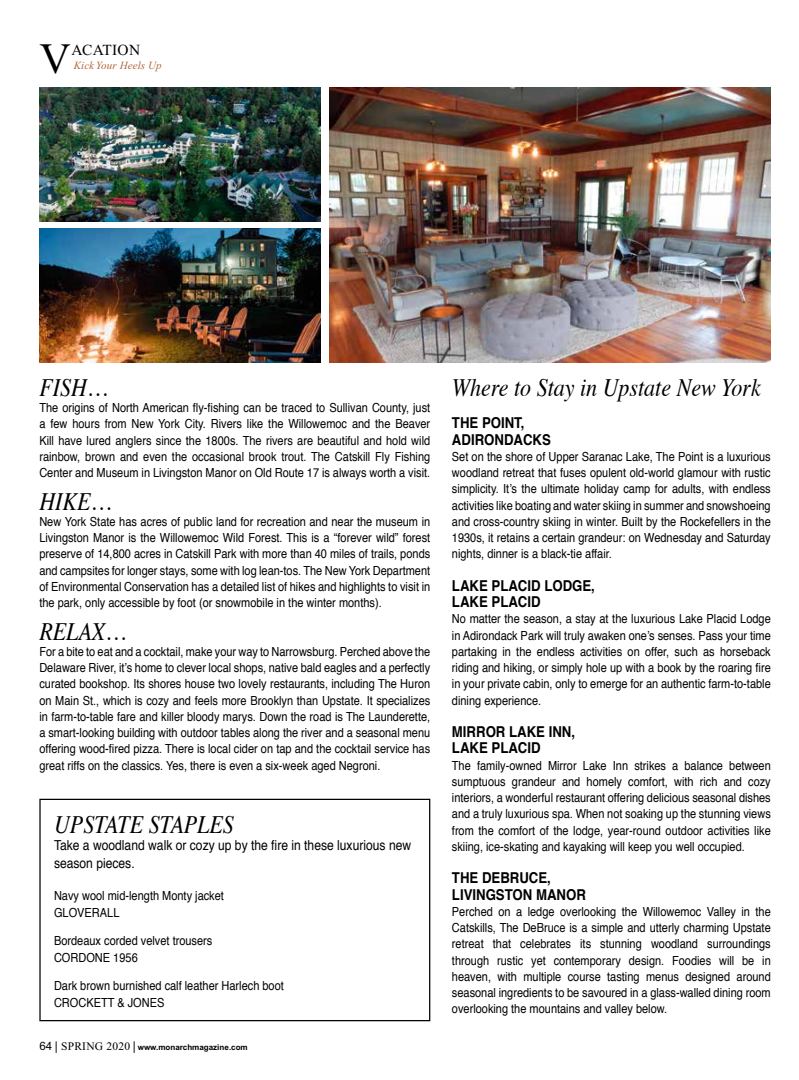
<style>
.page{position:relative;width:799px;height:1080px;background:#fff}
.page>*{position:absolute;margin:0;border:0;box-sizing:border-box;transform-origin:0 0}
.t1{font:43.25px "Times New Roman";color:#000}
.t2{font:italic 25px "Times";color:#000;scale:.88 1}
.t3{font:15.38px "Times New Roman";letter-spacing:.02em;color:#000}
.t4{font:700 15px/16.2px "Helvetica";color:#000;scale:.88 1}
.t5{font:13.75px/17.5px "Helvetica";color:#000;scale:.88 1}
.t6{font:12.5px/16.2px "Helvetica";color:#000;text-align:justify;scale:.88 1}
.t7{font:italic 11px "Times New Roman";letter-spacing:.01em;color:#af6535}
.t8{font:700 8px "Arial";color:#000}
.s1{font-weight:400;font-size:11.5px}
.s2{font-family:"Times New Roman";font-weight:400;font-size:11.5px}
</style>
<div class="page">
<img style="left:39px;top:87px;width:281px;height:135px">
<img style="left:39px;top:228px;width:281px;height:135px">
<img style="left:329px;top:87px;width:442px;height:276px">
<div style="left:39px;top:799px;width:391px;height:222px;border:1px solid #000"></div>
<h1 class="t1" style="left:39px;top:35px;width:33px">V</h1>
<p class="t3" style="left:71px;top:41px;width:70px">ACATION</p>
<p class="t7" style="left:74px;top:59px;width:89px">Kick Your Heels Up</p>
<h2 class="t2" style="left:39px;top:366px;width:78px">FISH…</h2>
<p class="t6" style="left:39px;top:400px;width:446px">The origins of North American fly-fishing can be traced to Sullivan County, just a few hours from New York City. Rivers like the Willowemoc and the Beaver Kill have lured anglers since the 1800s. The rivers are beautiful and hold wild rainbow, brown and even the occasional brook trout. The Catskill Fly Fishing Center and Museum in Livingston Manor on Old Route 17 is always worth a visit.</p>
<h2 class="t2" style="left:39px;top:479px;width:82px">HIKE…</h2>
<p class="t6" style="left:39px;top:514px;width:446px">New York State has acres of public land for recreation and near the museum in Livingston Manor is the Willowemoc Wild Forest. This is a “forever wild” forest preserve of 14,800 acres in Catskill Park with more than 40 miles of trails, ponds and campsites for longer stays, some with log lean-tos. The New York Department of Environmental Conservation has a detailed list of hikes and highlights to visit in the park, only accessible by foot (or snowmobile in the winter months).</p>
<h2 class="t2" style="left:39px;top:609px;width:99px">RELAX…</h2>
<p class="t6" style="left:39px;top:644px;width:446px">For a bite to eat and a cocktail, make your way to Narrowsburg. Perched above the Delaware River, it’s home to clever local shops, native bald eagles and a perfectly curated bookshop. Its shores house two lovely restaurants, including The Huron on Main St., which is cozy and feels more Brooklyn than Upstate. It specializes in farm-to-table fare and killer bloody marys. Down the road is The Launderette, a smart-looking building with outdoor tables along the river and a seasonal menu offering wood-fired pizza. There is local cider on tap and the cocktail service has great riffs on the classics. Yes, there is even a six-week aged Negroni.</p>
<h2 class="t2" style="left:54px;top:803px;width:206px">UPSTATE STAPLES</h2>
<p class="t5" style="left:54px;top:837px;width:407px">Take a woodland walk or cozy up by the fire in these luxurious new season pieces.</p>
<p class="t6" style="left:54px;top:888px;width:195px">Navy wool mid-length Monty jacket<br>GLOVERALL</p>
<p class="t6" style="left:54px;top:933px;width:181px">Bordeaux corded velvet trousers<br>CORDONE 1956</p>
<p class="t6" style="left:54px;top:978px;width:263px">Dark brown burnished calf leather Harlech boot<br>CROCKETT &amp; JONES</p>
<p class="t8" style="left:39px;top:1042px;width:210px"><span class="s1">64 |</span> <span class="s2">SPRING 2020</span> <span class="s1">|</span> www.monarchmagazine.com</p>
<h2 class="t2" style="left:452px;top:366px;width:352px">Where to Stay in Upstate New York</h2>
<p class="t4" style="left:452px;top:415px;width:114px">THE POINT,<br>ADIRONDACKS</p>
<p class="t6" style="left:452px;top:449px;width:364px">Set on the shore of Upper Saranac Lake, The Point is a luxurious woodland retreat that fuses opulent old-world glamour with rustic simplicity. It’s the ultimate holiday camp for adults, with endless activities like boating and water skiing in summer and snowshoeing and cross-country skiing in winter. Built by the Rockefellers in the 1930s, it retains a certain grandeur: on Wednesday and Saturday nights, dinner is a black-tie affair.</p>
<p class="t4" style="left:452px;top:578px;width:164px">LAKE PLACID LODGE,<br>LAKE PLACID</p>
<p class="t6" style="left:452px;top:611px;width:364px">No matter the season, a stay at the luxurious Lake Placid Lodge in Adirondack Park will truly awaken one’s senses. Pass your time partaking in the endless activities on offer, such as horseback riding and hiking, or simply hole up with a book by the roaring fire in your private cabin, only to emerge for an authentic farm-to-table dining experience.</p>
<p class="t4" style="left:452px;top:724px;width:141px">MIRROR LAKE INN,<br>LAKE PLACID</p>
<p class="t6" style="left:452px;top:757px;width:364px">The family-owned Mirror Lake Inn strikes a balance between sumptuous grandeur and homely comfort, with rich and cozy interiors, a wonderful restaurant offering delicious seasonal dishes and a truly luxurious spa. When not soaking up the stunning views from the comfort of the lodge, year-round outdoor activities like skiing, ice-skating and kayaking will keep you well occupied.</p>
<p class="t4" style="left:452px;top:870px;width:154px">THE DEBRUCE,<br>LIVINGSTON MANOR</p>
<p class="t6" style="left:452px;top:904px;width:364px">Perched on a ledge overlooking the Willowemoc Valley in the Catskills, The DeBruce is a simple and utterly charming Upstate retreat that celebrates its stunning woodland surroundings through rustic yet contemporary design. Foodies will be in heaven, with multiple course tasting menus designed around seasonal ingredients to be savoured in a glass-walled dining room overlooking the mountains and valley below.</p>
</div>
